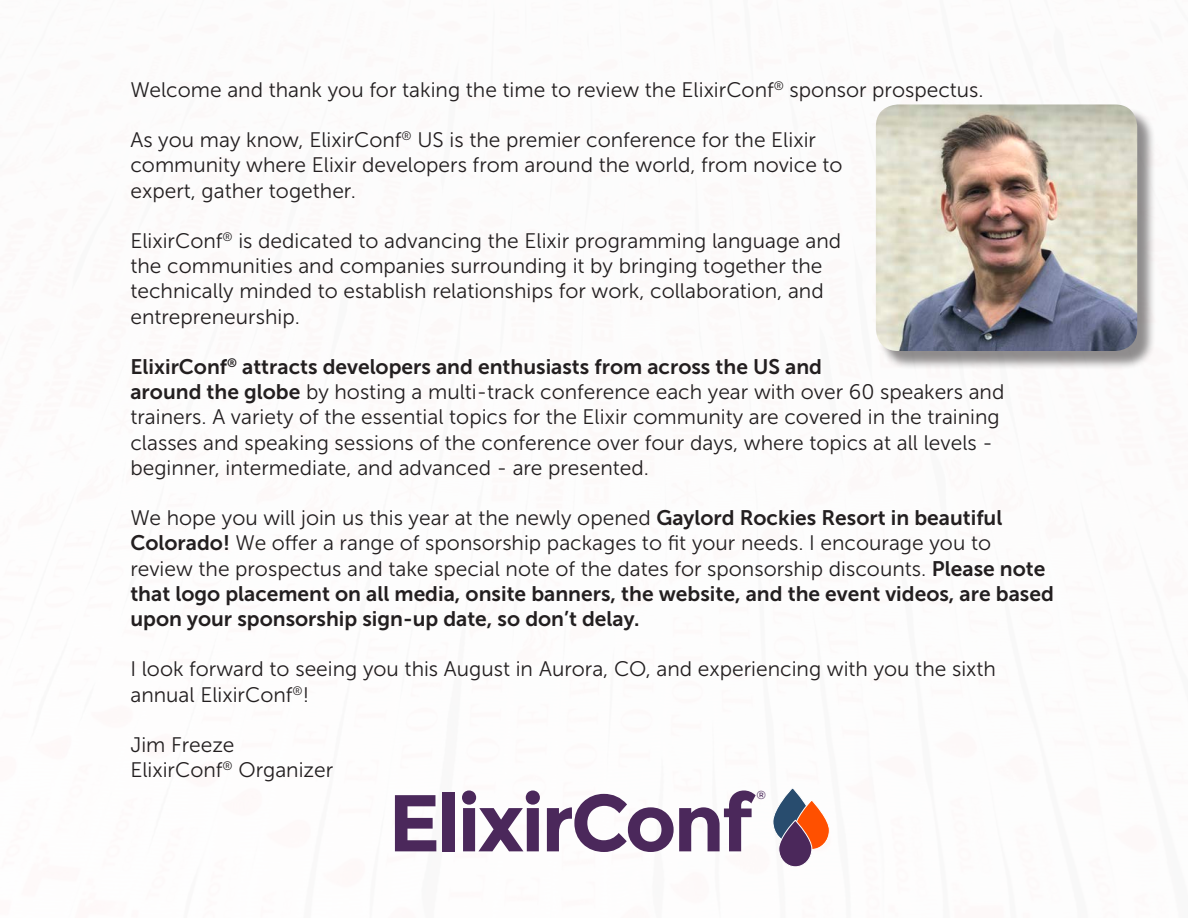
<style>
.page{position:relative;width:1188px;height:918px;background:#fff}
.page>*{position:absolute;margin:0;border:0;box-sizing:border-box;transform-origin:0 0}
.t1{font:700 80.4px "Montserrat";letter-spacing:-.04em;color:#4b285b}
.t2{font:21px/25.2px "Museo Sans 300";color:#231f20}
.t3{font:21px/25.2px "Museo Sans 700";color:#231f20}
.t4{font:11.55px "Montserrat";color:#4b285b}
.s1{font-family:"Museo Sans 700"}
</style>
<div class="page">
<svg style="left:773px;top:788px;width:57px;height:79px"></svg>
<div style="left:878px;top:107px;width:278px;height:263px;background:#231f20;opacity:.5"></div>
<img style="left:876px;top:104px;width:261px;height:247px">
<p class="t2" style="left:130px;top:77px;width:855px">Welcome and thank you for taking the time to review the ElixirConf<sup>®</sup> sponsor prospectus.</p>
<p class="t2" style="left:130px;top:127px;width:714px">As you may know, ElixirConf<sup>®</sup> US is the premier conference for the Elixir community where Elixir developers from around the world, from novice to expert, gather together.</p>
<p class="t2" style="left:130px;top:228px;width:712px">ElixirConf<sup>®</sup> is dedicated to advancing the Elixir programming language and the communities and companies surrounding it by bringing together the technically minded to establish relationships for work, collaboration, and entrepreneurship.</p>
<p class="t3" style="left:130px;top:354px;width:693px">ElixirConf<sup>®</sup> attracts developers and enthusiasts from across the US and</p>
<p class="t2" style="left:130px;top:379px;width:876px"><span class="s1">around the globe</span> by hosting a multi-track conference each year with over 60 speakers and trainers. A variety of the essential topics for the Elixir community are covered in the training classes and speaking sessions of the conference over four days, where topics at all levels - beginner, intermediate, and advanced - are presented.</p>
<p class="t2" style="left:130px;top:505px;width:917px">We hope you will join us this year at the newly opened <span class="s1">Gaylord Rockies Resort in beautiful<br>Colorado!</span> We offer a range of sponsorship packages to fit your needs. I encourage you to review the prospectus and take special note of the dates for sponsorship discounts. <span class="s1">Please note</span></p>
<p class="t3" style="left:130px;top:581px;width:925px">that logo placement on all media, onsite banners, the website, and the event videos, are based upon your sponsorship sign-up date, so don’t delay.</p>
<p class="t2" style="left:130px;top:657px;width:867px">I look forward to seeing you this August in Aurora, CO, and experiencing with you the sixth annual ElixirConf<sup>®</sup>!</p>
<p class="t2" style="left:130px;top:732px;width:204px">Jim Freeze<br>ElixirConf<sup>®</sup> Organizer</p>
<p class="t4" style="left:756px;top:788px;width:11px">®</p>
<h1 class="t1" style="left:388px;top:775px;width:367px">ElixirConf</h1>
</div>
